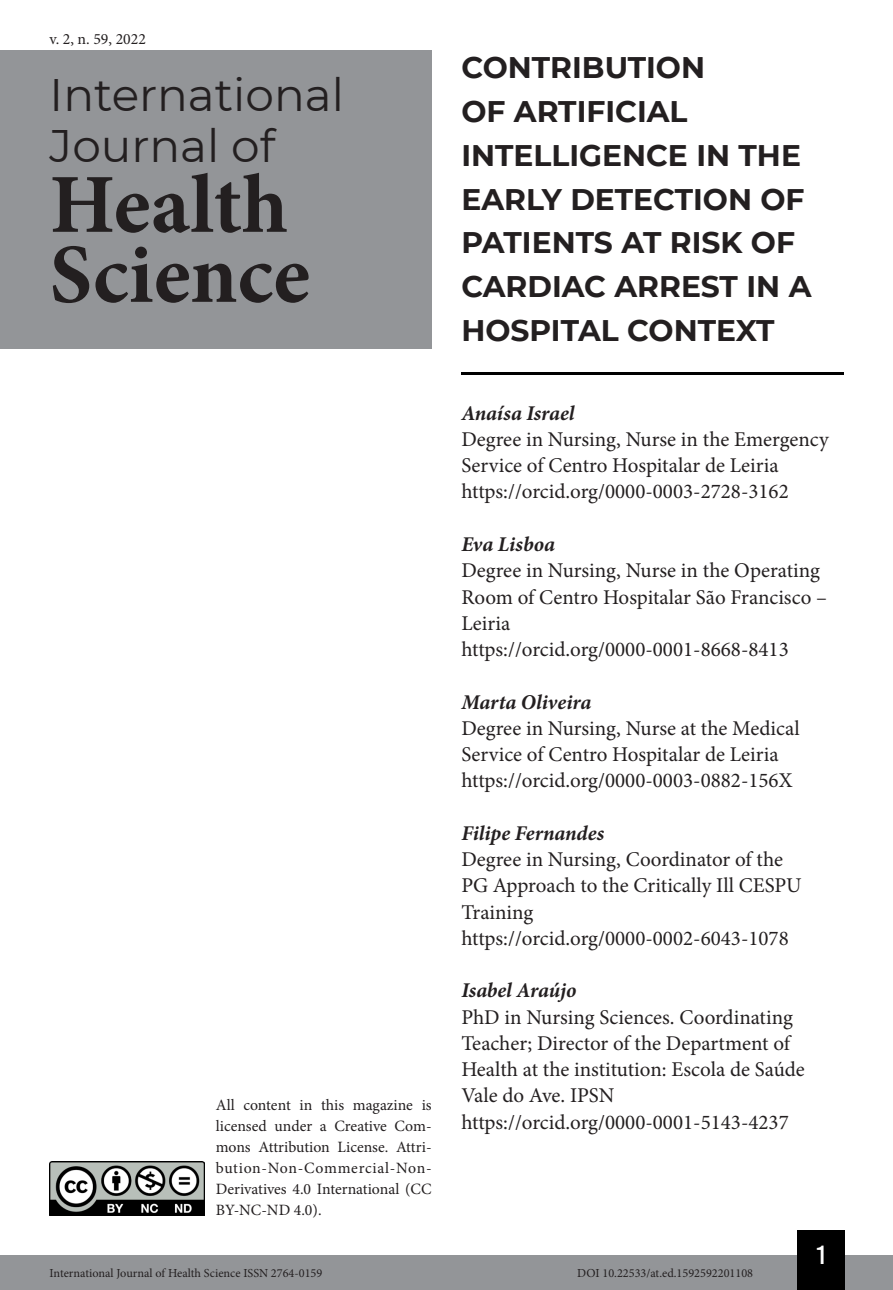
<style>
.page{position:relative;width:893px;height:1290px;background:#fff}
.page>*{position:absolute;margin:0;border:0;box-sizing:border-box;transform-origin:0 0}
.t1{font:700 84px/70px "Minion Pro";color:#231f20}
.t2{font:45.5px/50.8px "Montserrat";color:#231f20}
.Título_Artigo{font:700 29.75px/43.8px "Montserrat";color:#231f20}
.t3{font:26.25px "Bebas Kai";color:#fff}
.Infos_autor{font:21px/26.2px "Minion Pro";color:#231f20}
.Autor{font:italic 700 21px "Minion Pro";letter-spacing:-.005em;color:#231f20}
.t4{font:15.75px/21px "Minion Pro";color:#231f20;text-align:justify}
.t5{font:12.25px "Minion Pro";color:#231f20}
</style>
<div class="page">
<div style="left:0;top:1255px;width:893px;height:35px;background:#939598"></div>
<div style="left:797px;top:1230px;width:48px;height:60px;background:#000"></div>
<img style="left:50px;top:1161px;width:154px;height:54px">
<div style="left:0;top:50px;width:432px;height:298px;background:#939598"></div>
<hr style="left:461px;top:372px;width:382px;height:3px;background:#000">
<p class="t4" style="left:50px;top:28px;width:98px">v. 2, n. 59, 2022</p>
<h2 class="t2" style="left:50px;top:68px;width:296px">International<br>Journal of</h2>
<h1 class="t1" style="left:50px;top:169px;width:262px">Health<br>Science</h1>
<p class="t4" style="left:216px;top:1095px;width:217px">All content in this magazine is licensed under a Creative Com&shy;mons Attribution License. Attri&shy;bution-Non-Commercial-Non-Derivatives 4.0 International (CC BY-NC-ND 4.0).</p>
<p class="Título_Artigo" style="left:461px;top:44px;width:352px">CONTRIBUTION<br>OF ARTIFICIAL<br>INTELLIGENCE IN THE<br>EARLY DETECTION OF<br>PATIENTS AT RISK OF<br>CARDIAC ARREST IN A<br>HOSPITAL CONTEXT</p>
<p class="Autor" style="left:461px;top:398px;width:115px">Anaísa Israel</p>
<p class="Infos_autor" style="left:461px;top:426px;width:369px">Degree in Nursing, Nurse in the Emergency<br>Service of Centro Hospitalar de Leiria</p>
<p class="Infos_autor" style="left:461px;top:479px;width:329px">https://orcid.org/0000-0003-2728-3162</p>
<p class="Autor" style="left:461px;top:529px;width:95px">Eva Lisboa</p>
<p class="Infos_autor" style="left:461px;top:557px;width:367px">Degree in Nursing, Nurse in the Operating<br>Room of Centro Hospitalar São Francisco –<br>Leiria</p>
<p class="Infos_autor" style="left:461px;top:636px;width:329px">https://orcid.org/0000-0001-8668-8413</p>
<p class="Autor" style="left:461px;top:687px;width:131px">Marta Oliveira</p>
<p class="Infos_autor" style="left:461px;top:715px;width:340px">Degree in Nursing, Nurse at the Medical<br>Service of Centro Hospitalar de Leiria</p>
<p class="Infos_autor" style="left:461px;top:767px;width:333px">https://orcid.org/0000-0003-0882-156X</p>
<p class="Autor" style="left:461px;top:818px;width:144px">Filipe Fernandes</p>
<p class="Infos_autor" style="left:461px;top:846px;width:342px">Degree in Nursing, Coordinator of the<br>PG Approach to the Critically Ill CESPU<br>Training</p>
<p class="Infos_autor" style="left:461px;top:925px;width:329px">https://orcid.org/0000-0002-6043-1078</p>
<p class="Autor" style="left:461px;top:975px;width:116px">Isabel Araújo</p>
<p class="Infos_autor" style="left:461px;top:1004px;width:345px">PhD in Nursing Sciences. Coordinating Teacher; Director of the Department of Health at the institution: Escola de Saúde Vale do Ave. IPSN</p>
<p class="Infos_autor" style="left:461px;top:1109px;width:329px">https://orcid.org/0000-0001-5143-4237</p>
<p class="t3" style="left:817px;top:1241px;width:10px">1</p>
<p class="t5" style="left:50px;top:1265px;width:274px">International Journal of Health Science ISSN 2764-0159</p>
<p class="t5" style="left:577px;top:1265px;width:177px">DOI 10.22533/at.ed.1592592201108</p>
</div>
